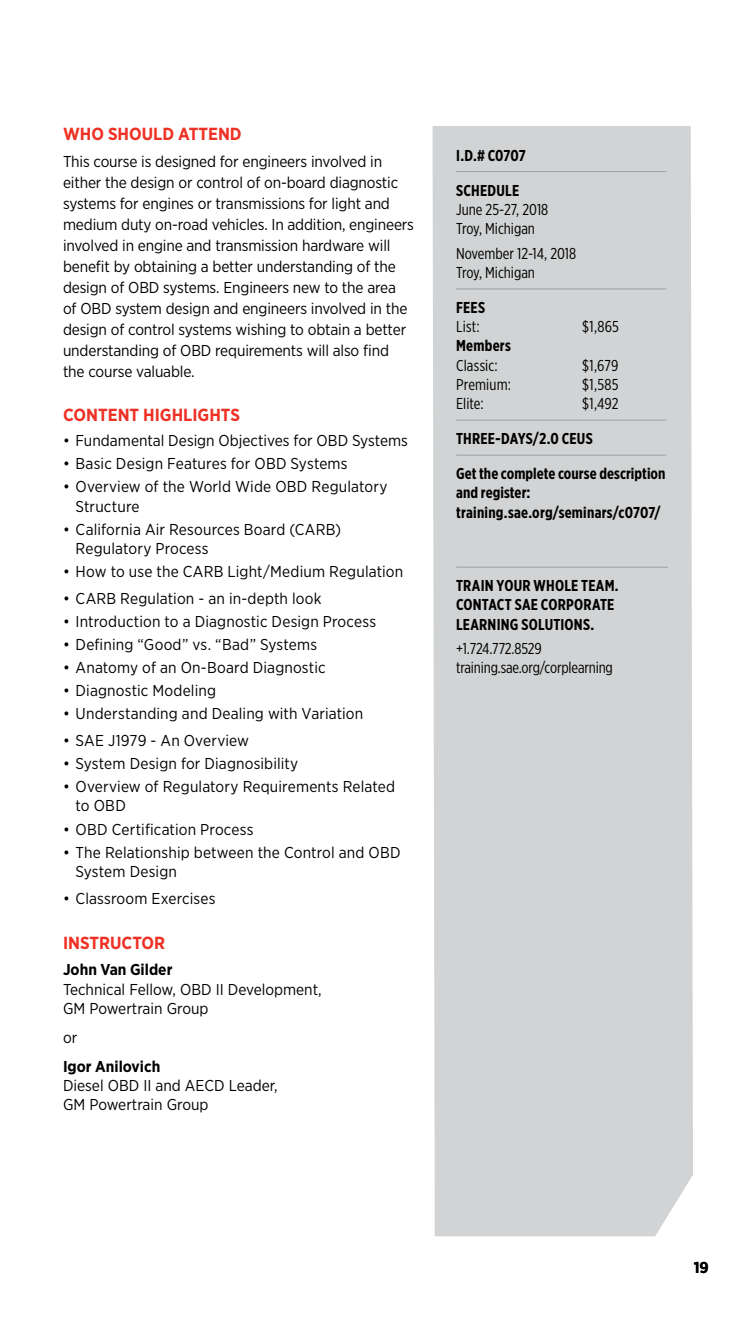
<style>
.page{position:relative;width:756px;height:1323px;background:#fff}
.page>*{position:absolute;margin:0;border:0;box-sizing:border-box;transform-origin:0 0}
.t1{font:700 17.5px "Gotham Narrow";color:#ee3124}
.t2{font:15.75px/21px "Gotham Narrow";color:#000}
.t3{font:700 15.75px/19.2px "Gotham X Narrow";letter-spacing:.01em;color:#000}
.t4{font:15.75px/19.2px "Gotham X Narrow";color:#000}
.t5{font:700 15.75px "Gotham Narrow";color:#000}
</style>
<div class="page">
<div style="left:433px;top:126px;width:260px;height:1110px;background:#d1d3d4"></div>
<hr style="left:456px;top:171px;width:210px;height:1px;background:#9d9fa2">
<hr style="left:456px;top:289px;width:210px;height:1px;background:#9d9fa2">
<hr style="left:456px;top:420px;width:210px;height:1px;background:#9d9fa2">
<hr style="left:456px;top:455px;width:210px;height:1px;background:#9d9fa2">
<hr style="left:456px;top:567px;width:212px;height:1px;background:#9d9fa2">
<p class="t1" style="left:63px;top:123px;width:180px">WHO SHOULD ATTEND</p>
<p class="t2" style="left:63px;top:150px;width:352px">This course is designed for engineers involved in either the design or control of on-board diagnostic systems for engines or transmissions for light and medium duty on-road vehicles. In addition, engineers involved in engine and transmission hardware will benefit by obtaining a better understanding of the design of OBD systems. Engineers new to the area<br>of OBD system design and engineers involved in the design of control systems wishing to obtain a better understanding of OBD requirements will also find the course valuable.</p>
<p class="t1" style="left:63px;top:404px;width:178px">CONTENT HIGHLIGHTS</p>
<p class="t2" style="left:63px;top:430px;width:347px">• Fundamental Design Objectives for OBD Systems</p>
<p class="t2" style="left:63px;top:453px;width:286px">• Basic Design Features for OBD Systems</p>
<p class="t2" style="left:76px;top:477px;width:313px;line-height:19.2px;text-indent:-13px">• Overview of the World Wide OBD Regulatory<br>Structure</p>
<p class="t2" style="left:76px;top:519px;width:267px;line-height:19.2px;text-indent:-13px">• California Air Resources Board (CARB)<br>Regulatory Process</p>
<p class="t2" style="left:63px;top:560px;width:342px">• How to use the CARB Light/Medium Regulation</p>
<p class="t2" style="left:63px;top:588px;width:260px">• CARB Regulation - an in-depth look</p>
<p class="t2" style="left:63px;top:611px;width:315px">• Introduction to a Diagnostic Design Process</p>
<p class="t2" style="left:63px;top:634px;width:256px">• Defining “Good” vs. “Bad” Systems</p>
<p class="t2" style="left:63px;top:657px;width:264px">• Anatomy of an On-Board Diagnostic</p>
<p class="t2" style="left:63px;top:680px;width:155px">• Diagnostic Modeling</p>
<p class="t2" style="left:63px;top:703px;width:302px">• Understanding and Dealing with Variation</p>
<p class="t2" style="left:63px;top:730px;width:188px">• SAE J1979 - An Overview</p>
<p class="t2" style="left:63px;top:753px;width:237px">• System Design for Diagnosibility</p>
<p class="t2" style="left:76px;top:777px;width:321px;line-height:19.2px;text-indent:-13px">• Overview of Regulatory Requirements Related to OBD</p>
<p class="t2" style="left:63px;top:818px;width:192px">• OBD Certification Process</p>
<p class="t2" style="left:76px;top:842px;width:327px;line-height:19.2px;text-indent:-13px">• The Relationship between the Control and OBD<br>System Design</p>
<p class="t2" style="left:63px;top:888px;width:154px">• Classroom Exercises</p>
<p class="t1" style="left:63px;top:931px;width:104px">INSTRUCTOR</p>
<p class="t5" style="left:63px;top:960px;width:111px">John Van Gilder</p>
<p class="t2" style="left:63px;top:979px;width:260px;line-height:19.2px">Technical Fellow, OBD II Development,<br>GM Powertrain Group</p>
<p class="t2" style="left:63px;top:1026px;width:16px">or</p>
<p class="t5" style="left:63px;top:1056px;width:99px">Igor Anilovich</p>
<p class="t2" style="left:63px;top:1075px;width:216px;line-height:19.2px">Diesel OBD II and AECD Leader,<br>GM Powertrain Group</p>
<p class="t3" style="left:456px;top:145px;width:71px">I.D.# C0707</p>
<p class="t3" style="left:456px;top:180px;width:65px">SCHEDULE</p>
<p class="t4" style="left:456px;top:199px;width:94px">June 25-27, 2018<br>Troy, Michigan</p>
<p class="t4" style="left:456px;top:243px;width:122px">November 12-14, 2018<br>Troy, Michigan</p>
<p class="t3" style="left:456px;top:298px;width:31px">FEES</p>
<p class="t4" style="left:456px;top:317px;width:25px">List:</p>
<p class="t4" style="left:582px;top:317px;width:38px">$1,865</p>
<p class="t3" style="left:456px;top:336px;width:56px">Members</p>
<p class="t4" style="left:456px;top:355px;width:43px">Classic:</p>
<p class="t4" style="left:582px;top:355px;width:38px">$1,679</p>
<p class="t4" style="left:456px;top:375px;width:56px">Premium:</p>
<p class="t4" style="left:582px;top:375px;width:38px">$1,585</p>
<p class="t4" style="left:456px;top:394px;width:29px">Elite:</p>
<p class="t4" style="left:582px;top:394px;width:38px">$1,492</p>
<p class="t3" style="left:456px;top:429px;width:138px">THREE-DAYS/2.0 CEUS</p>
<p class="t3" style="left:456px;top:464px;width:211px">Get the complete course description and register: training.sae.org/seminars/c0707/</p>
<p class="t3" style="left:456px;top:576px;width:164px">TRAIN YOUR WHOLE TEAM.<br>CONTACT SAE CORPORATE<br>LEARNING SOLUTIONS.</p>
<p class="t4" style="left:456px;top:639px;width:158px">+1.724.772.8529 training.sae.org/corplearning</p>
<p class="t5" style="left:694px;top:1257px;width:17px">19</p>
</div>
